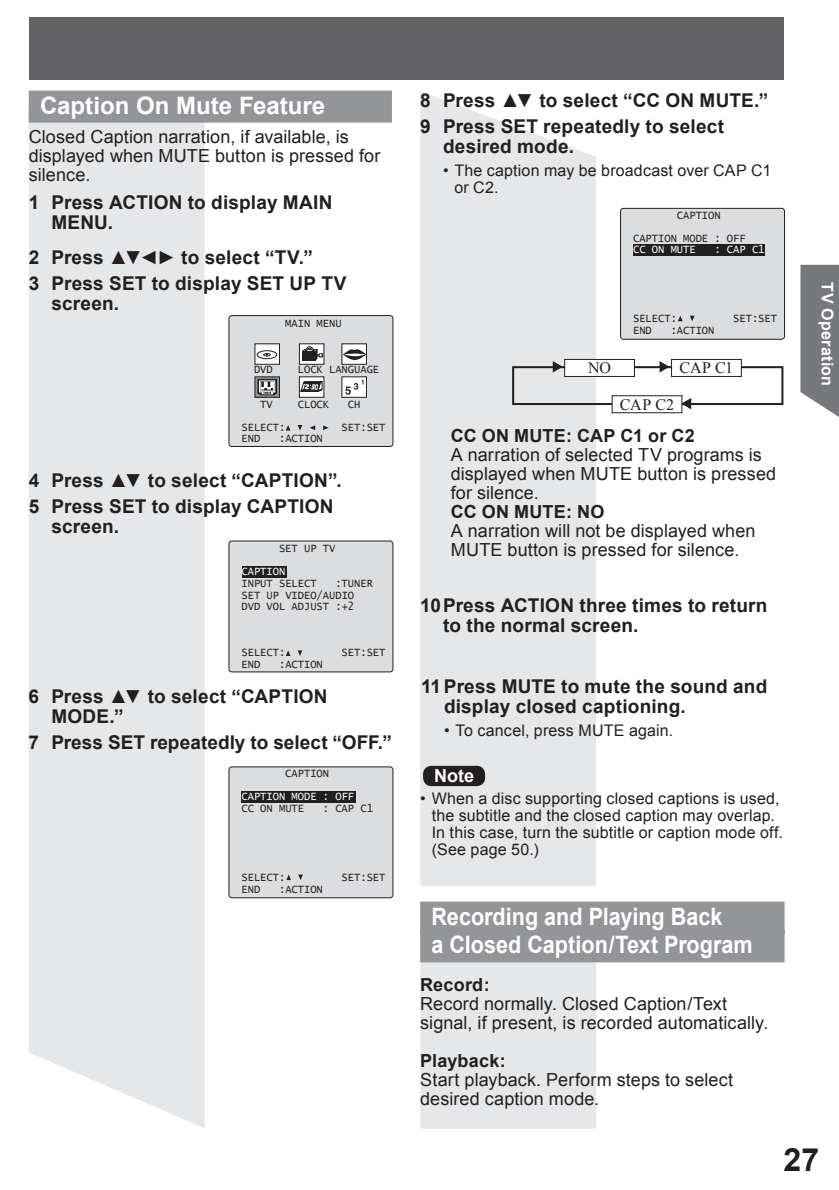
<style>
.page{position:relative;width:839px;height:1190px;background:#fff}
.page>*{position:absolute;margin:0;border:0;box-sizing:border-box;transform-origin:0 0}
.t1{font:700 32px "Arial";color:#231f20}
.t2{font:700 24px/28.8px "Arial";color:#fff;scale:.9 1}
.t3{font:700 24px "Arial";color:#fff}
.t4{font:700 19px/20px "Arial";letter-spacing:.01em;color:#231f20}
.t5{font:18px/19px "Arial";letter-spacing:.005em;color:#231f20}
.t6{font:700 18px "Arial";letter-spacing:.01em;color:#231f20}
.t7{font:700 18px "Arial";color:#fff}
.t8{font:16px/17px "Arial";letter-spacing:.01em;color:#231f20}
.t9{font:16px "Times New Roman";color:#231f20}
.t10{font:700 16px "Arial";letter-spacing:.02em;color:#fff}
.t11{font:11.6px/11.6px "Lucida Console";color:#231f20;scale:.9 1}
.t12{font:11.6px "Lucida Console";color:#fff;scale:.9 1}
</style>
<div class="page">
<div style="left:29px;top:17px;width:754px;height:63px;background:#636366"></div>
<svg style="left:800px;top:265px;width:38px;height:152px"></svg>
<div style="left:420px;top:91px;width:177px;height:795px;background:#e6e7e9"></div>
<div style="left:28px;top:107px;width:177px;height:1021px;background:#e6e7e9"></div>
<div style="left:421px;top:934px;width:174px;height:193px;background:#e6e7e9"></div>
<div style="left:420px;top:933px;width:176px;height:195px;border:2px solid #e6e7e9"></div>
<div style="left:229px;top:315px;width:164px;height:131px;background:#dcdddf;border-radius:3px"></div>
<div style="left:228px;top:315px;width:165px;height:132px;border:1px solid #231f20;border-radius:3px"></div>
<div style="left:255px;top:344px;width:24px;height:20px;background:#fff"></div>
<div style="left:299px;top:344px;width:25px;height:20px;background:#fff"></div>
<div style="left:299px;top:343px;width:25px;height:21px;border:1px solid #231f20"></div>
<div style="left:342px;top:344px;width:24px;height:20px;background:#fff"></div>
<div style="left:255px;top:377px;width:24px;height:20px;background:#939598"></div>
<div style="left:299px;top:377px;width:25px;height:20px;background:#fff"></div>
<div style="left:342px;top:377px;width:24px;height:20px;background:#fff"></div>
<svg style="left:343px;top:349px;width:23px;height:11px"></svg>
<hr style="left:343px;top:353px;width:22px;height:3px;background:#fff;border-radius:50%">
<svg style="left:257px;top:378px;width:20px;height:18px"></svg>
<div style="left:260px;top:382px;width:14px;height:9px;border:1px solid #fff"></div>
<svg style="left:257px;top:351px;width:19px;height:8px"></svg>
<div style="left:257px;top:350px;width:20px;height:9px;border:1px solid #231f20;border-radius:50%"></div>
<svg style="left:263px;top:353px;width:7px;height:3px"></svg>
<svg style="left:300px;top:381px;width:23px;height:11px"></svg>
<svg style="left:345px;top:380px;width:18px;height:15px"></svg>
<svg style="left:301px;top:343px;width:21px;height:18px"></svg>
<svg style="left:286px;top:425px;width:4px;height:5px"></svg>
<svg style="left:297px;top:425px;width:5px;height:5px"></svg>
<svg style="left:323px;top:425px;width:5px;height:5px"></svg>
<svg style="left:310px;top:425px;width:5px;height:5px"></svg>
<div style="left:229px;top:541px;width:164px;height:131px;background:#dcdddf;border-radius:3px"></div>
<div style="left:228px;top:540px;width:165px;height:132px;border:1px solid #231f20;border-radius:3px"></div>
<div style="left:242px;top:566px;width:44px;height:11px;background:#231f20"></div>
<svg style="left:285px;top:650px;width:5px;height:6px"></svg>
<svg style="left:297px;top:650px;width:5px;height:6px"></svg>
<div style="left:229px;top:767px;width:164px;height:131px;background:#dcdddf;border-radius:3px"></div>
<div style="left:228px;top:766px;width:165px;height:132px;border:1px solid #231f20;border-radius:3px"></div>
<div style="left:241px;top:791px;width:114px;height:11px;background:#231f20"></div>
<svg style="left:286px;top:874px;width:5px;height:6px"></svg>
<svg style="left:298px;top:874px;width:5px;height:6px"></svg>
<div style="left:620px;top:208px;width:164px;height:131px;background:#dcdddf;border-radius:3px"></div>
<div style="left:619px;top:208px;width:165px;height:132px;border:1px solid #231f20;border-radius:3px"></div>
<div style="left:632px;top:244px;width:132px;height:12px;background:#231f20"></div>
<svg style="left:678px;top:316px;width:4px;height:5px"></svg>
<svg style="left:690px;top:316px;width:4px;height:5px"></svg>
<div style="left:29px;top:91px;width:363px;height:32px;background:#939598"></div>
<div style="left:423px;top:766px;width:62px;height:20px;background:#231f20;border-radius:9px"></div>
<div style="left:420px;top:901px;width:364px;height:32px;background:#939598"></div>
<div style="left:420px;top:930px;width:364px;height:32px;background:#939598"></div>
<div style="left:512px;top:366px;width:271px;height:39px;border:2px solid #231f20"></div>
<div style="left:564px;top:359px;width:70px;height:17px;background:#fff"></div>
<div style="left:564px;top:359px;width:70px;height:18px;border:1px solid #231f20"></div>
<svg style="left:552px;top:361px;width:10px;height:11px"></svg>
<svg style="left:659px;top:361px;width:10px;height:11px"></svg>
<svg style="left:682px;top:398px;width:8px;height:11px"></svg>
<div style="left:671px;top:359px;width:70px;height:17px;background:#fff"></div>
<div style="left:670px;top:359px;width:71px;height:18px;border:1px solid #231f20"></div>
<div style="left:611px;top:396px;width:70px;height:17px;background:#fff"></div>
<div style="left:611px;top:395px;width:71px;height:18px;border:1px solid #231f20"></div>
<p class="t3" style="left:40px;top:92px;width:286px">Caption On Mute Feature</p>
<p class="t5" style="left:29px;top:128px;width:353px">Closed Caption narration, if available, is displayed when MUTE button is pressed for silence.</p>
<p class="t4" style="left:51px;top:193px;width:282px;text-indent:-23px">1 Press ACTION to display MAIN<br>MENU.</p>
<p class="t4" style="left:29px;top:245px;width:319px;line-height:25.6px">2 Press ▲▼◄► to select “TV.”<br>3 Press SET to display SET UP TV</p>
<p class="t4" style="left:51px;top:293px;width:69px">screen.</p>
<p class="t11" style="left:285px;top:318px;width:64px">MAIN MENU</p>
<p class="t11" style="left:254px;top:364px;width:22px">DVD</p>
<p class="t11" style="left:298px;top:364px;width:92px">LOCK LANGUAGE</p>
<p class="t11" style="left:260px;top:398px;width:15px">TV</p>
<p class="t11" style="left:298px;top:398px;width:36px">CLOCK</p>
<p class="t11" style="left:348px;top:398px;width:15px">CH</p>
<p class="t11" style="left:241px;top:421px;width:50px">SELECT:</p>
<p class="t11" style="left:341px;top:421px;width:50px">SET:SET</p>
<p class="t11" style="left:241px;top:433px;width:22px">END</p>
<p class="t11" style="left:279px;top:433px;width:50px">:ACTION</p>
<p class="t4" style="left:29px;top:468px;width:314px;line-height:25.6px">4 Press ▲▼ to select “CAPTION”.<br>5 Press SET to display CAPTION</p>
<p class="t4" style="left:51px;top:516px;width:69px">screen.</p>
<p class="t11" style="left:279px;top:543px;width:64px">SET UP TV</p>
<p class="t12" style="left:241px;top:566px;width:50px">CAPTION</p>
<p class="t11" style="left:241px;top:578px;width:85px">INPUT SELECT</p>
<p class="t11" style="left:241px;top:578px;width:147px;text-indent:94px">:TUNER<br>SET UP VIDEO/AUDIO<br>DVD VOL ADJUST :+2</p>
<p class="t11" style="left:241px;top:647px;width:50px">SELECT:</p>
<p class="t11" style="left:341px;top:647px;width:50px">SET:SET</p>
<p class="t11" style="left:241px;top:658px;width:22px">END</p>
<p class="t11" style="left:279px;top:658px;width:50px">:ACTION</p>
<p class="t4" style="left:51px;top:687px;width:278px;text-indent:-23px">6 Press ▲▼ to select “CAPTION<br>MODE.”</p>
<p class="t4" style="left:29px;top:732px;width:364px">7 Press SET repeatedly to select “OFF.”</p>
<p class="t11" style="left:285px;top:768px;width:50px">CAPTION</p>
<p class="t12" style="left:241px;top:791px;width:127px">CAPTION MODE : OFF</p>
<p class="t11" style="left:241px;top:802px;width:71px">CC ON MUTE</p>
<p class="t11" style="left:323px;top:802px;width:57px">: CAP C1</p>
<p class="t11" style="left:241px;top:872px;width:50px">SELECT:</p>
<p class="t11" style="left:341px;top:872px;width:50px">SET:SET</p>
<p class="t11" style="left:241px;top:883px;width:22px">END</p>
<p class="t11" style="left:279px;top:883px;width:50px">:ACTION</p>
<p class="t4" style="left:420px;top:88px;width:349px;line-height:25.6px">8 Press ▲▼ to select “CC ON MUTE.”<br>9 Press SET repeatedly to select</p>
<p class="t4" style="left:443px;top:136px;width:132px">desired mode.</p>
<p class="t8" style="left:454px;top:162px;width:318px;text-indent:-11px">• The caption may be broadcast over CAP C1 or C2.</p>
<p class="t11" style="left:632px;top:204px;width:127px;line-height:23px;text-indent:44px">CAPTION<br>CAPTION MODE : OFF</p>
<p class="t12" style="left:632px;top:244px;width:71px">CC ON MUTE</p>
<p class="t12" style="left:714px;top:244px;width:57px">: CAP C1</p>
<p class="t11" style="left:632px;top:313px;width:50px">SELECT:</p>
<p class="t11" style="left:732px;top:313px;width:50px">SET:SET</p>
<p class="t11" style="left:632px;top:325px;width:22px">END</p>
<p class="t11" style="left:670px;top:325px;width:50px">:ACTION</p>
<p class="t9" style="left:587px;top:359px;width:25px">NO</p>
<p class="t9" style="left:679px;top:359px;width:55px">CAP C1</p>
<p class="t9" style="left:619px;top:395px;width:56px">CAP C2</p>
<p class="t6" style="left:450px;top:426px;width:245px">CC ON MUTE: CAP C1 or C2</p>
<p class="t5" style="left:450px;top:446px;width:327px">A narration of selected TV programs is displayed when MUTE button is pressed for silence.</p>
<p class="t6" style="left:450px;top:502px;width:155px">CC ON MUTE: NO</p>
<p class="t5" style="left:450px;top:522px;width:306px">A narration will not be displayed when<br>MUTE button is pressed for silence.</p>
<p class="t4" style="left:443px;top:595px;width:326px;text-indent:-23px">10 Press ACTION three times to return to the normal screen.</p>
<p class="t4" style="left:444px;top:676px;width:325px;text-indent:-23px">11 Press MUTE to mute the sound and display closed captioning.</p>
<p class="t8" style="left:444px;top:722px;width:230px">• To cancel, press MUTE again.</p>
<p class="t7" style="left:434px;top:765px;width:41px">Note</p>
<p class="t8" style="left:431px;top:790px;width:352px;text-indent:-11px">• When a disc supporting closed captions is used, the subtitle and the closed caption may overlap.<br>In this case, turn the subtitle or caption mode off. (See page 50.)</p>
<p class="t2" style="left:431px;top:902px;width:358px">Recording and Playing Back<br>a Closed Caption/Text Program</p>
<p class="t6" style="left:420px;top:975px;width:71px">Record:</p>
<p class="t5" style="left:420px;top:994px;width:349px">Record normally. Closed Caption/Text signal, if present, is recorded automatically.</p>
<p class="t6" style="left:420px;top:1051px;width:87px">Playback:</p>
<p class="t5" style="left:420px;top:1070px;width:314px">Start playback. Perform steps to select desired caption mode.</p>
<p class="t10" style="left:836px;top:282px;width:105px;rotate:90deg">TV Operation</p>
<h1 class="t1" style="left:783px;top:1142px;width:37px">27</h1>
</div>
